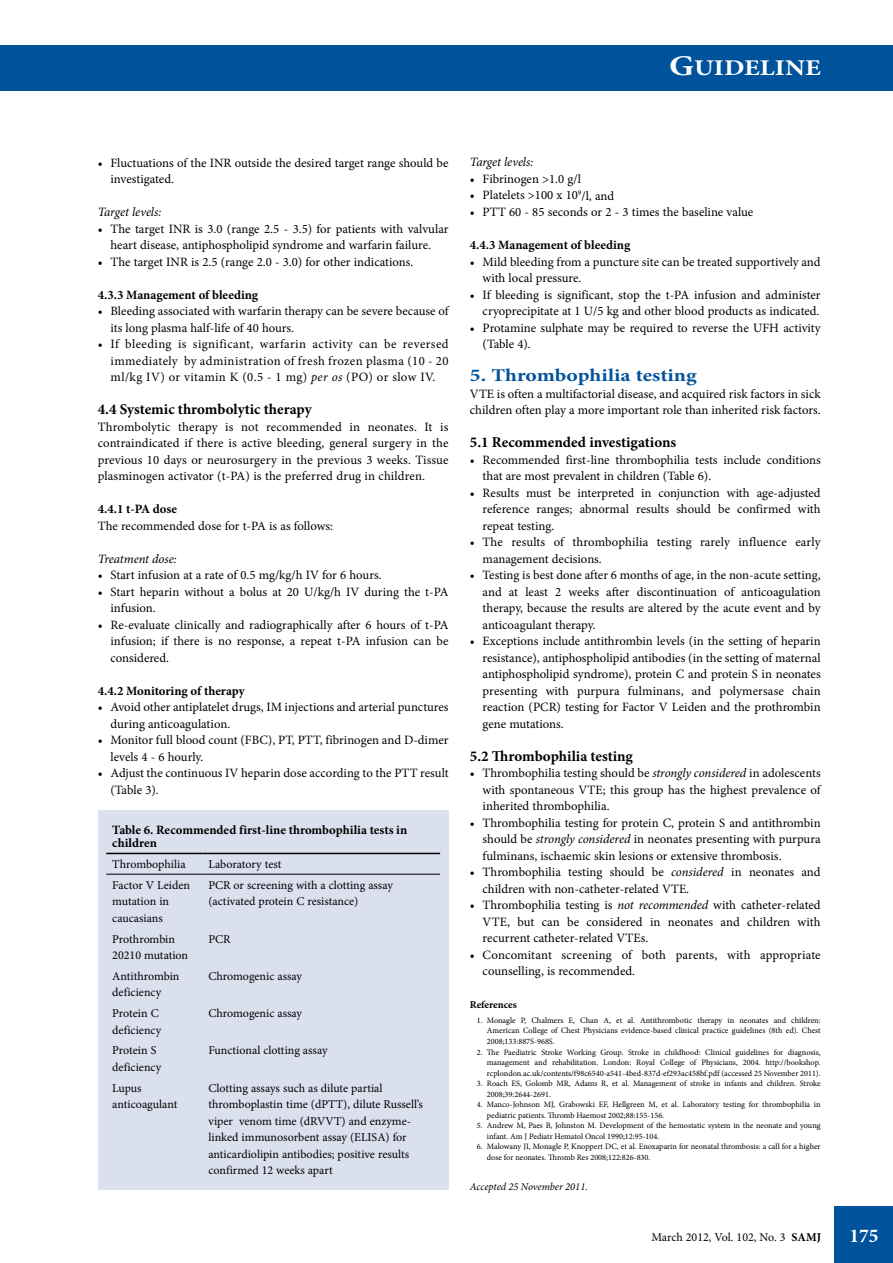
<style>
.page{position:relative;width:893px;height:1263px;background:#fff}
.page>*{position:absolute;margin:0;border:0;box-sizing:border-box;transform-origin:0 0}
.t1{font:700 22.5px "Minion Pro";color:#fff;scale:1.2 1}
.t2{font:700 19.5px "Minion Pro";color:#fff}
.t3{font:700 18px "Minion Pro";color:#00539b;scale:1.2 1}
.t4{font:700 15px "Minion Pro";letter-spacing:-.005em;color:#000}
.t5{font:12.75px/16.5px "Minion Pro";color:#000}
.t6{font:700 12.75px/13.5px "Minion Pro";color:#000}
.t7{font:italic 12.75px "Minion Pro";letter-spacing:-.005em;color:#000}
.t8{font:12px/16.5px "Minion Pro";color:#000}
.t9{font:italic 10.5px "Minion Pro";letter-spacing:-.005em;color:#000}
.t10{font:700 10.5px "Minion Pro";letter-spacing:-.005em;color:#000}
.t11{font:8.25px/10.5px "Minion Pro";color:#000}
.s1{font-size:28.5px}
.s2{font-style:italic}
.s3{font-weight:700}
</style>
<div class="page">
<div style="left:834px;top:1206px;width:59px;height:57px;background:#00539b"></div>
<div style="left:0;top:45px;width:893px;height:45px;background:#00539b"></div>
<div style="left:98px;top:810px;width:351px;height:380px;background:#dbe0ee"></div>
<hr style="left:106px;top:853px;width:96px;height:1px;background:#000">
<hr style="left:202px;top:853px;width:238px;height:1px;background:#000">
<hr style="left:106px;top:874px;width:96px;height:1px;background:#000">
<hr style="left:202px;top:874px;width:238px;height:1px;background:#000">
<h1 class="t1" style="left:669px;top:52px;width:128px"><span class="s1">G</span>UIDELINE</h1>
<p class="t5" style="left:111px;top:154px;width:339px;text-indent:-13px">• Fluctuations of the INR outside the desired target range should be investigated.</p>
<p class="t7" style="left:98px;top:203px;width:65px">Target levels:</p>
<p class="t5" style="left:98px;top:220px;width:352px;text-align:center">• The target INR is 3.0 (range 2.5 - 3.5) for patients with valvular heart disease, antiphospholipid syndrome and warfarin failure.</p>
<p class="t5" style="left:98px;top:253px;width:317px">• The target INR is 2.5 (range 2.0 - 3.0) for other indications.</p>
<p class="t6" style="left:98px;top:288px;width:162px">4.3.3 Management of bleeding</p>
<p class="t5" style="left:111px;top:303px;width:340px;text-indent:-13px">• Bleeding associated with warfarin therapy can be severe because of its long plasma half-life of 40 hours.</p>
<p class="t5" style="left:111px;top:336px;width:340px;text-align:justify;text-indent:-13px">• If bleeding is significant, warfarin activity can be reversed immediately by administration of fresh frozen plasma (10 - 20 ml/kg IV) or vitamin K (0.5 - 1 mg) <span class="s2">per os</span> (PO) or slow IV.</p>
<p class="t4" style="left:98px;top:399px;width:215px">4.4 Systemic thrombolytic therapy</p>
<p class="t5" style="left:98px;top:418px;width:352px;text-align:justify">Thrombolytic therapy is not recommended in neonates. It is contraindicated if there is active bleeding, general surgery in the previous 10 days or neurosurgery in the previous 3 weeks. Tissue plasminogen activator (t-PA) is the preferred drug in children.</p>
<p class="t6" style="left:98px;top:502px;width:81px">4.4.1 t-PA dose</p>
<p class="t5" style="left:98px;top:517px;width:237px">The recommended dose for t-PA is as follows:</p>
<p class="t7" style="left:98px;top:550px;width:81px">Treatment dose:</p>
<p class="t5" style="left:98px;top:567px;width:285px">• Start infusion at a rate of 0.5 mg/kg/h IV for 6 hours.</p>
<p class="t5" style="left:111px;top:583px;width:340px;text-indent:-13px">• Start heparin without a bolus at 20 U/kg/h IV during the t-PA infusion.</p>
<p class="t5" style="left:111px;top:616px;width:340px;text-align:justify;text-indent:-13px">• Re-evaluate clinically and radiographically after 6 hours of t-PA infusion; if there is no response, a repeat t-PA infusion can be considered.</p>
<p class="t6" style="left:98px;top:684px;width:148px">4.4.2 Monitoring of therapy</p>
<p class="t5" style="left:111px;top:699px;width:340px;text-indent:-13px">• Avoid other antiplatelet drugs, IM injections and arterial punctures during anticoagulation.</p>
<p class="t5" style="left:111px;top:732px;width:340px;text-indent:-13px">• Monitor full blood count (FBC), PT, PTT, fibrinogen and D-dimer levels 4 - 6 hourly.</p>
<p class="t5" style="left:111px;top:765px;width:340px;text-indent:-13px">• Adjust the continuous IV heparin dose according to the PTT result (Table 3).</p>
<p class="t6" style="left:112px;top:823px;width:296px">Table 6. Recommended first-line thrombophilia tests in children</p>
<p class="t8" style="left:112px;top:856px;width:75px">Thrombophilia</p>
<p class="t8" style="left:208px;top:856px;width:75px">Laboratory test</p>
<p class="t8" style="left:112px;top:877px;width:79px">Factor V Leiden mutation in caucasians</p>
<p class="t8" style="left:208px;top:877px;width:186px">PCR or screening with a clotting assay (activated protein C resistance)</p>
<p class="t8" style="left:112px;top:931px;width:77px">Prothrombin<br>20210 mutation</p>
<p class="t8" style="left:208px;top:931px;width:24px">PCR</p>
<p class="t8" style="left:112px;top:968px;width:69px">Antithrombin deficiency</p>
<p class="t8" style="left:208px;top:968px;width:95px">Chromogenic assay</p>
<p class="t8" style="left:112px;top:1005px;width:51px">Protein C deficiency</p>
<p class="t8" style="left:208px;top:1005px;width:95px">Chromogenic assay</p>
<p class="t8" style="left:112px;top:1042px;width:51px">Protein S deficiency</p>
<p class="t8" style="left:208px;top:1042px;width:121px">Functional clotting assay</p>
<p class="t8" style="left:112px;top:1079px;width:67px">Lupus anticoagulant</p>
<p class="t8" style="left:208px;top:1079px;width:216px">Clotting assays such as dilute partial thromboplastin time (dPTT), dilute Russell’s viper venom time (dRVVT) and enzyme&shy;linked immunosorbent assay (ELISA) for anticardiolipin antibodies; positive results confirmed 12 weeks apart</p>
<p class="t7" style="left:470px;top:154px;width:65px">Target levels:</p>
<p class="t5" style="left:470px;top:171px;width:113px">• Fibrinogen &gt;1.0 g/l</p>
<p class="t5" style="left:470px;top:187px;width:146px">• Platelets &gt;100 x 10<sup>9</sup>/l, and</p>
<p class="t5" style="left:470px;top:204px;width:285px">• PTT 60 - 85 seconds or 2 - 3 times the baseline value</p>
<p class="t6" style="left:470px;top:238px;width:162px">4.4.3 Management of bleeding</p>
<p class="t5" style="left:483px;top:253px;width:339px;text-indent:-13px">• Mild bleeding from a puncture site can be treated supportively and with local pressure.</p>
<p class="t5" style="left:470px;top:286px;width:352px;text-align:right">• If bleeding is significant, stop the t-PA infusion and administer cryoprecipitate at 1 U/5 kg and other blood products as indicated.</p>
<p class="t5" style="left:483px;top:319px;width:340px;text-indent:-13px">• Protamine sulphate may be required to reverse the UFH activity (Table 4).</p>
<h3 class="t3" style="left:470px;top:363px;width:190px">5. Thrombophilia testing</h3>
<p class="t5" style="left:470px;top:385px;width:352px">VTE is often a multifactorial disease, and acquired risk factors in sick children often play a more important role than inherited risk factors.</p>
<p class="t4" style="left:470px;top:432px;width:208px">5.1 Recommended investigations</p>
<p class="t5" style="left:483px;top:451px;width:340px;text-indent:-13px">• Recommended first-line thrombophilia tests include conditions that are most prevalent in children (Table 6).</p>
<p class="t5" style="left:483px;top:484px;width:340px;text-align:justify;text-indent:-13px">• Results must be interpreted in conjunction with age-adjusted reference ranges; abnormal results should be confirmed with repeat testing.</p>
<p class="t5" style="left:483px;top:534px;width:339px;text-indent:-13px">• The results of thrombophilia testing rarely influence early management decisions.</p>
<p class="t5" style="left:483px;top:567px;width:340px;text-align:justify;text-indent:-13px">• Testing is best done after 6 months of age, in the non-acute setting, and at least 2 weeks after discontinuation of anticoagulation therapy, because the results are altered by the acute event and by anticoagulant therapy.</p>
<p class="t5" style="left:483px;top:633px;width:340px;text-align:justify;text-indent:-13px">• Exceptions include antithrombin levels (in the setting of heparin resistance), antiphospholipid antibodies (in the setting of maternal antiphospholipid syndrome), protein C and protein S in neonates presenting with purpura fulminans, and polymersase chain reaction (PCR) testing for Factor V Leiden and the prothrombin gene mutations.</p>
<p class="t4" style="left:470px;top:745px;width:165px">5.2 Thrombophilia testing</p>
<p class="t5" style="left:483px;top:765px;width:340px;text-align:justify;text-indent:-13px">• Thrombophilia testing should be <span class="s2">strongly considered</span> in adolescents with spontaneous VTE; this group has the highest prevalence of inherited thrombophilia.</p>
<p class="t5" style="left:483px;top:814px;width:340px;text-align:justify;text-indent:-13px">• Thrombophilia testing for protein C, protein S and antithrombin should be <span class="s2">strongly considered</span> in neonates presenting with purpura fulminans, ischaemic skin lesions or extensive thrombosis.</p>
<p class="t5" style="left:483px;top:864px;width:339px;text-indent:-13px">• Thrombophilia testing should be <span class="s2">considered</span> in neonates and children with non-catheter-related VTE.</p>
<p class="t5" style="left:483px;top:897px;width:340px;text-align:justify;text-indent:-13px">• Thrombophilia testing is <span class="s2">not recommended</span> with catheter-related VTE, but can be considered in neonates and children with recurrent catheter-related VTEs.</p>
<p class="t5" style="left:483px;top:946px;width:340px;text-indent:-13px">• Concomitant screening of both parents, with appropriate counselling, is recommended.</p>
<p class="t10" style="left:470px;top:997px;width:48px">References</p>
<p class="t11" style="left:487px;top:1015px;width:335px;text-align:justify;text-indent:-10px">1. Monagle P, Chalmers E, Chan A, et al. Antithrombotic therapy in neonates and children:<br>American College of Chest Physicians evidence-based clinical practice guidelines (8th ed). Chest 2008;133:887S-968S.</p>
<p class="t11" style="left:487px;top:1047px;width:335px;text-align:justify;text-indent:-10px">2. The Paediatric Stroke Working Group. Stroke in childhood: Clinical guidelines for diagnosis, management and rehabilitation. London: Royal College of Physicians, 2004. http://bookshop. rcplondon.ac.uk/contents/f98c6540-a541-4bed-837d-ef293ac458bf.pdf (accessed 25 November 2011).</p>
<p class="t11" style="left:487px;top:1078px;width:335px;text-indent:-10px">3. Roach ES, Golomb MR, Adams R, et al. Management of stroke in infants and children. Stroke<br>2008;39:2644-2691.</p>
<p class="t11" style="left:487px;top:1099px;width:335px;text-indent:-10px">4. Manco-Johnson MJ, Grabowski EF, Hellgreen M, et al. Laboratory testing for thrombophilia in pediatric patients. Thromb Haemost 2002;88:155-156.</p>
<p class="t11" style="left:487px;top:1120px;width:335px;text-indent:-10px">5. Andrew M, Paes B, Johnston M. Development of the hemostatic system in the neonate and young infant. Am J Pediatr Hematol Oncol 1990;12:95-104.</p>
<p class="t11" style="left:487px;top:1141px;width:335px;text-indent:-10px">6. Malowany JI, Monagle P, Knoppert DC, et al. Enoxaparin for neonatal thrombosis: a call for a higher dose for neonates. Thromb Res 2008;122:826-830.</p>
<p class="t9" style="left:470px;top:1179px;width:119px">Accepted 25 November 2011.</p>
<p class="t8" style="left:651px;top:1229px;width:171px">March 2012, Vol. 102, No. 3 <span class="s3">SAMJ</span></p>
<h2 class="t2" style="left:849px;top:1222px;width:31px">175</h2>
</div>
